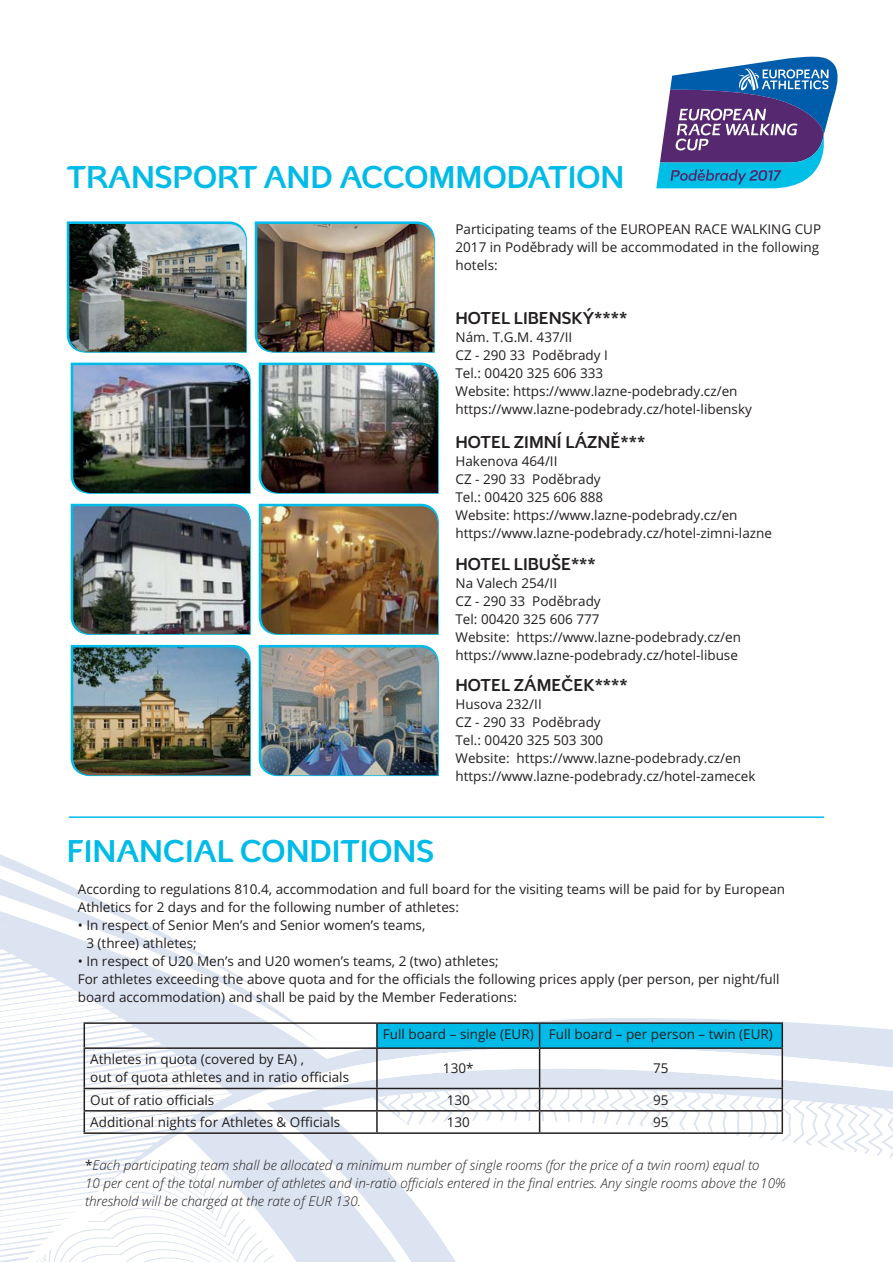
<style>
.page{position:relative;width:893px;height:1263px;background:#fff}
.page>*{position:absolute;margin:0;border:0;box-sizing:border-box;transform-origin:0 0}
.t1{font:33px "Tracks";color:#00bbe7}
.t2{font:18px "Tracks";color:#231f20}
.t3{font:13.5px/18px "Open Sans";color:#231f20}
.t4{font:italic 300 13.5px/18px "Open Sans";color:#231f20}
.s1{font-weight:400;font-style:normal}
</style>
<div class="page">
<svg style="left:0;top:1125px;width:31px;height:137px"></svg>
<svg style="left:0;top:816px;width:69px;height:68px"></svg>
<svg style="left:0;top:884px;width:287px;height:238px"></svg>
<svg style="left:108px;top:1017px;width:785px;height:51px;fill:#dce4f1"></svg>
<svg style="left:150px;top:1047px;width:743px;height:21px"></svg>
<svg style="left:656px;top:56px;width:182px;height:133px"></svg>
<img style="left:67px;top:221px;width:180px;height:132px">
<img style="left:71px;top:363px;width:180px;height:131px">
<svg style="left:71px;top:504px;width:180px;height:131px;background:#6f7e84"></svg>
<img style="left:71px;top:645px;width:180px;height:131px">
<img style="left:255px;top:221px;width:180px;height:132px">
<img style="left:259px;top:363px;width:180px;height:131px">
<img style="left:259px;top:504px;width:180px;height:131px">
<img style="left:259px;top:645px;width:180px;height:131px">
<hr style="left:84px;top:1022px;width:293px;height:2px;background:#231f20">
<svg style="left:84px;top:1024px;width:1px;height:23px"></svg>
<hr style="left:84px;top:1047px;width:293px;height:2px;background:#231f20">
<hr style="left:84px;top:1049px;width:1px;height:39px;background:#231f20">
<hr style="left:376px;top:1049px;width:2px;height:39px;background:#231f20">
<hr style="left:539px;top:1049px;width:1px;height:39px;background:#231f20">
<hr style="left:781px;top:1049px;width:2px;height:39px;background:#231f20">
<svg style="left:31px;top:1068px;width:862px;height:194px"></svg>
<hr style="left:781px;top:1111px;width:2px;height:21px;background:#231f20">
<hr style="left:84px;top:1132px;width:699px;height:2px;background:#231f20">
<hr style="left:377px;top:1022px;width:163px;height:2px;background:#231f20">
<hr style="left:376px;top:1024px;width:2px;height:23px;background:#231f20">
<hr style="left:377px;top:1047px;width:163px;height:2px;background:#231f20">
<hr style="left:540px;top:1022px;width:243px;height:2px;background:#231f20">
<div style="left:377px;top:1023px;width:405px;height:25px;background:#00bbe7"></div>
<hr style="left:781px;top:1024px;width:2px;height:23px;background:#231f20">
<hr style="left:540px;top:1047px;width:243px;height:2px;background:#231f20">
<hr style="left:69px;top:816px;width:755px;height:2px;background:#00bbe7">
<h1 class="t1" style="left:67px;top:164px;width:559px">TRANSPORT AND ACCOMMODATION</h1>
<h1 class="t1" style="left:67px;top:838px;width:369px">FINANCIAL CONDITIONS</h1>
<p class="t3" style="left:455px;top:221px;width:367px">Participating teams of the EUROPEAN RACE WALKING CUP<br>2017 in Poděbrady will be accommodated in the following hotels:</p>
<h2 class="t2" style="left:455px;top:311px;width:173px">HOTEL LIBENSKÝ****</h2>
<p class="t3" style="left:455px;top:329px;width:298px">Nám. T.G.M. 437/II<br>CZ - 290 33 Poděbrady I<br>Tel.: 00420 325 606 333<br>Website: https://www.lazne-podebrady.cz/en https://www.lazne-podebrady.cz/hotel-libensky</p>
<h2 class="t2" style="left:455px;top:435px;width:191px">HOTEL ZIMNÍ LÁZNĚ***</h2>
<p class="t3" style="left:455px;top:454px;width:318px">Hakenova 464/II<br>CZ - 290 33 Poděbrady<br>Tel.: 00420 325 606 888<br>Website: https://www.lazne-podebrady.cz/en https://www.lazne-podebrady.cz/hotel-zimni-lazne</p>
<h2 class="t2" style="left:455px;top:557px;width:142px">HOTEL LIBUŠE***</h2>
<p class="t3" style="left:455px;top:575px;width:287px">Na Valech 254/II<br>CZ - 290 33 Poděbrady<br>Tel: 00420 325 606 777<br>Website: https://www.lazne-podebrady.cz/en https://www.lazne-podebrady.cz/hotel-libuse</p>
<h2 class="t2" style="left:455px;top:678px;width:174px">HOTEL ZÁMEČEK****</h2>
<p class="t3" style="left:455px;top:697px;width:302px">Husova 232/II<br>CZ - 290 33 Poděbrady<br>Tel.: 00420 325 503 300<br>Website: https://www.lazne-podebrady.cz/en https://www.lazne-podebrady.cz/hotel-zamecek</p>
<p class="t3" style="left:78px;top:881px;width:709px">According to regulations 810.4, accommodation and full board for the visiting teams will be paid for by European<br>Athletics for 2 days and for the following number of athletes:</p>
<p class="t3" style="left:86px;top:917px;width:340px;text-indent:-9px">• In respect of Senior Men’s and Senior women’s teams,<br>3 (three) athletes;</p>
<p class="t3" style="left:78px;top:953px;width:703px">• In respect of U20 Men’s and U20 women’s teams, 2 (two) athletes;<br>For athletes exceeding the above quota and for the officials the following prices apply (per person, per night/full board accommodation) and shall be paid by the Member Federations:</p>
<p class="t3" style="left:383px;top:1027px;width:391px">Full board – single (EUR) Full board – per person – twin (EUR)</p>
<p class="t3" style="left:90px;top:1052px;width:260px">Athletes in quota (covered by EA) ,<br>out of quota athletes and in ratio officials</p>
<p class="t3" style="left:443px;top:1061px;width:32px">130*</p>
<p class="t3" style="left:653px;top:1061px;width:17px">75</p>
<p class="t3" style="left:90px;top:1092px;width:126px">Out of ratio officials</p>
<p class="t3" style="left:447px;top:1092px;width:25px">130</p>
<p class="t3" style="left:653px;top:1092px;width:17px">95</p>
<p class="t3" style="left:90px;top:1115px;width:251px">Additional nights for Athletes &amp; Officials</p>
<p class="t3" style="left:447px;top:1115px;width:25px">130</p>
<p class="t3" style="left:653px;top:1115px;width:17px">95</p>
<p class="t4" style="left:85px;top:1158px;width:702px"><span class="s1">*</span>Each participating team shall be allocated a minimum number of single rooms (for the price of a twin room) equal to<br>10 per cent of the total number of athletes and in-ratio officials entered in the final entries. Any single rooms above the 10% threshold will be charged at the rate of EUR 130.</p>
</div>
